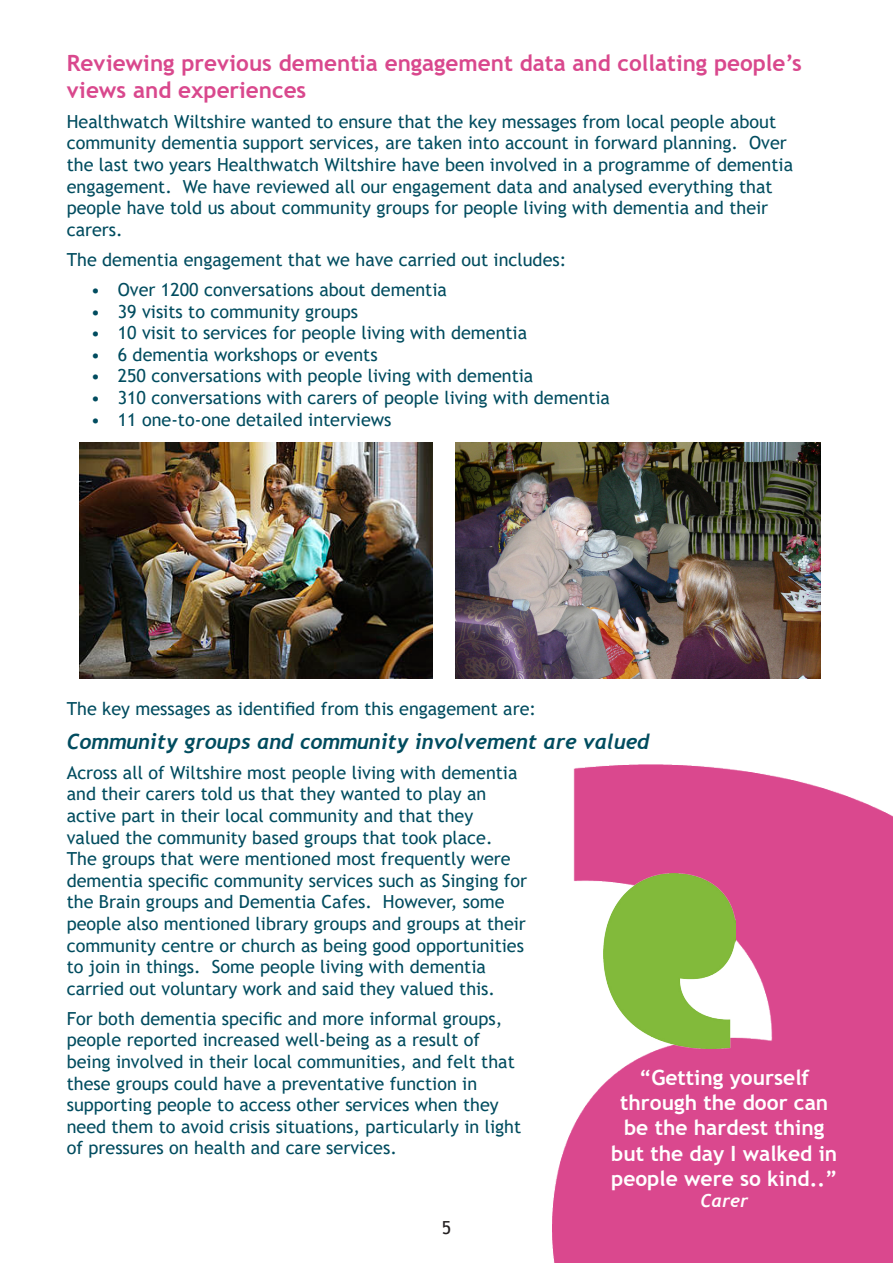
<style>
.page{position:relative;width:893px;height:1263px;background:#fff}
.page>*{position:absolute;margin:0;border:0;box-sizing:border-box;transform-origin:0 0}
.t1{font:700 22.5px/27px "Trebuchet MS";color:#d9488d}
.t2{font:700 21px/25.2px "Trebuchet MS";color:#fff;text-align:center}
.t3{font:italic 700 21px "Trebuchet";color:#014c5f}
.t4{font:18px/21.6px "Trebuchet MS";color:#014c5f}
.t5{font:italic 700 18px "Trebuchet";color:#fff}
.t6{font:18px "Trebuchet MS";color:#231f20}
</style>
<div class="page">
<img style="left:455px;top:443px;width:365px;height:235px">
<img style="left:553px;top:764px;width:340px;height:499px">
<img style="left:603px;top:874px;width:132px;height:174px">
<img style="left:79px;top:443px;width:353px;height:235px">
<p class="t1" style="left:67px;top:49px;width:737px">Reviewing previous dementia engagement data and collating people’s views and experiences</p>
<p class="t4" style="left:67px;top:110px;width:728px">Healthwatch Wiltshire wanted to ensure that the key messages from local people about community dementia support services, are taken into account in forward planning. Over the last two years Healthwatch Wiltshire have been involved in a programme of dementia engagement. We have reviewed all our engagement data and analysed everything that people have told us about community groups for people living with dementia and their carers.</p>
<p class="t4" style="left:67px;top:248px;width:501px">The dementia engagement that we have carried out includes:</p>
<p class="t4" style="left:91px;top:279px;width:358px">• Over 1200 conversations about dementia</p>
<p class="t4" style="left:91px;top:300px;width:269px">• 39 visits to community groups</p>
<p class="t4" style="left:91px;top:322px;width:438px">• 10 visit to services for people living with dementia</p>
<p class="t4" style="left:91px;top:343px;width:288px">• 6 dementia workshops or events</p>
<p class="t4" style="left:91px;top:365px;width:444px">• 250 conversations with people living with dementia</p>
<p class="t4" style="left:91px;top:387px;width:521px">• 310 conversations with carers of people living with dementia</p>
<p class="t4" style="left:91px;top:408px;width:302px">• 11 one-to-one detailed interviews</p>
<p class="t4" style="left:67px;top:697px;width:471px">The key messages as identified from this engagement are:</p>
<p class="t3" style="left:67px;top:728px;width:584px">Community groups and community involvement are valued</p>
<p class="t4" style="left:67px;top:761px;width:462px">Across all of Wiltshire most people living with dementia and their carers told us that they wanted to play an active part in their local community and that they valued the community based groups that took place.<br>The groups that were mentioned most frequently were dementia specific community services such as Singing for the Brain groups and Dementia Cafes. However, some people also mentioned library groups and groups at their community centre or church as being good opportunities to join in things. Some people living with dementia carried out voluntary work and said they valued this.</p>
<p class="t4" style="left:67px;top:1007px;width:456px">For both dementia specific and more informal groups, people reported increased well-being as a result of being involved in their local communities, and felt that these groups could have a preventative function in supporting people to access other services when they need them to avoid crisis situations, particularly in light of pressures on health and care services.</p>
<p class="t2" style="left:611px;top:1065px;width:228px">“Getting yourself through the door can be the hardest thing but the day I walked in people were so kind..”</p>
<p class="t5" style="left:700px;top:1189px;width:49px">Carer</p>
<p class="t6" style="left:442px;top:1216px;width:11px">5</p>
</div>
